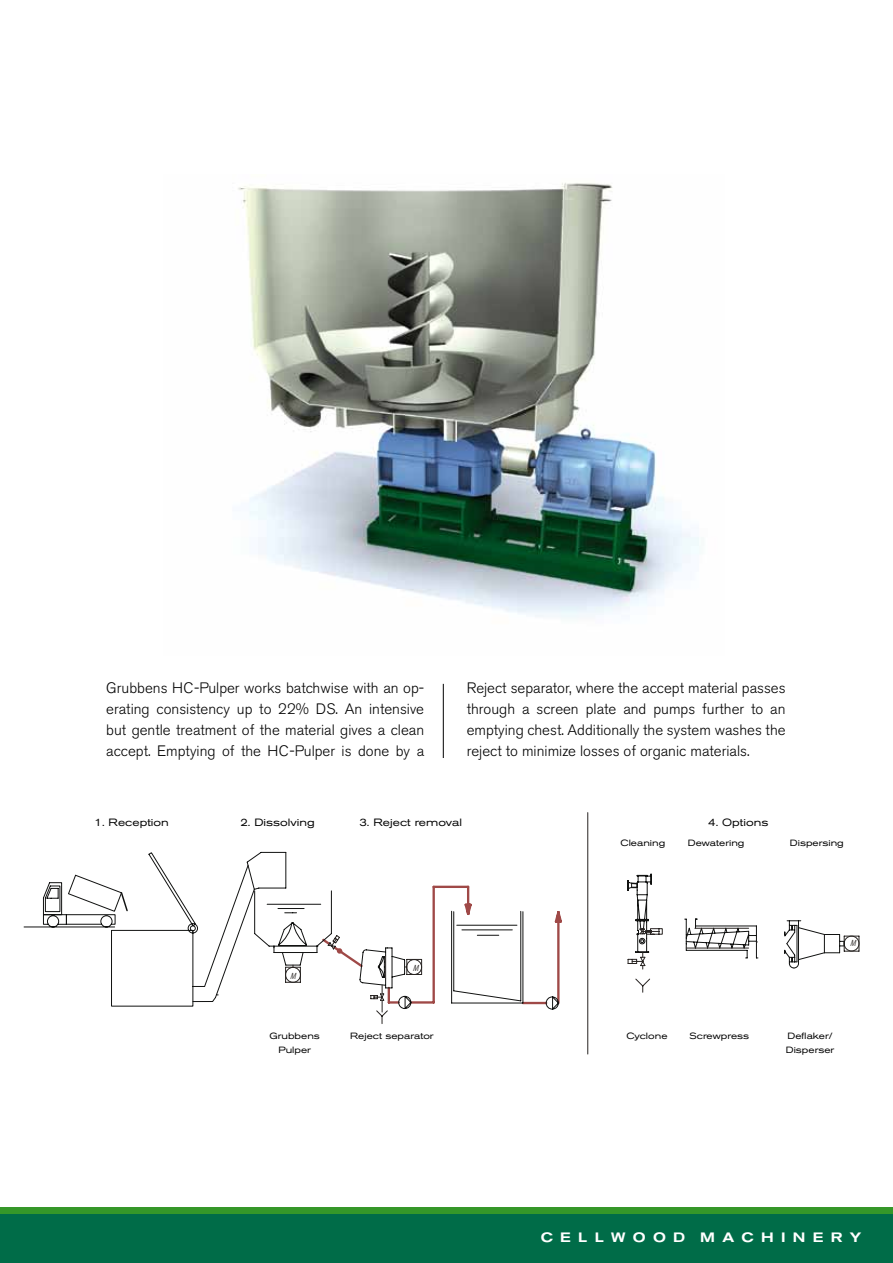
<style>
.page{position:relative;width:893px;height:1263px;background:#fff}
.page>*{position:absolute;margin:0;border:0;box-sizing:border-box;transform-origin:0 0}
.t1{font:300 15px/21px "Akzidenz Grotesk BE";color:#000;text-align:justify}
.t2{font:500 expanded 13.5px "Akzidenz Grotesk BE";color:#fff}
.t3{font:expanded 10.5px "Akzidenz Grotesk BE";color:#000}
.t4{font:expanded 9px/13.5px "Akzidenz Grotesk BE";color:#000;text-align:center}
.t5{font:italic 9px "Myriad Pro";color:#282422;scale:.75 1}
</style>
<div class="page">
<img style="left:238px;top:182px;width:462px;height:437px">
<div style="left:0;top:1214px;width:893px;height:49px;background:#006c48"></div>
<div style="left:0;top:1208px;width:893px;height:6px;background:#359729"></div>
<svg style="left:24px;top:874px;width:96px;height:133px"></svg>
<svg style="left:120px;top:812px;width:740px;height:242px"></svg>
<hr style="left:443px;top:684px;width:1px;height:74px;background:#000">
<p class="t1" style="left:106px;top:678px;width:319px">Grubbens HC-Pulper works batchwise with an op&shy;erating consistency up to 22% DS. An intensive but gentle treatment of the material gives a clean accept. Emptying of the HC-Pulper is done by a</p>
<p class="t1" style="left:467px;top:678px;width:320px">Reject separator, where the accept material passes through a screen plate and pumps further to an emptying chest. Additionally the system washes the reject to minimize losses of organic materials.</p>
<p class="t3" style="left:95px;top:816px;width:76px">1. Reception</p>
<p class="t3" style="left:240px;top:816px;width:76px">2. Dissolving</p>
<p class="t3" style="left:360px;top:816px;width:104px">3. Reject removal</p>
<p class="t5" style="left:290px;top:970px;width:13px">M</p>
<p class="t5" style="left:413px;top:962px;width:13px">M</p>
<p class="t3" style="left:708px;top:816px;width:62px">4. Options</p>
<p class="t4" style="left:620px;top:836px;width:46px">Cleaning</p>
<p class="t4" style="left:688px;top:836px;width:58px">Dewatering</p>
<p class="t4" style="left:790px;top:836px;width:56px">Dispersing</p>
<p class="t5" style="left:850px;top:938px;width:13px">M</p>
<p class="t4" style="left:269px;top:1029px;width:52px">Grubbens<br>Pulper</p>
<p class="t4" style="left:350px;top:1029px;width:85px">Reject separator</p>
<p class="t4" style="left:626px;top:1029px;width:43px">Cyclone</p>
<p class="t4" style="left:786px;top:1029px;width:50px;text-align:left">Deflaker/<br>Disperser</p>
<p class="t4" style="left:689px;top:1029px;width:61px">Screwpress</p>
<p class="t2" style="left:541px;top:1230px;width:322px">C E L L W O O D M A C H I N E R Y</p>
</div>
